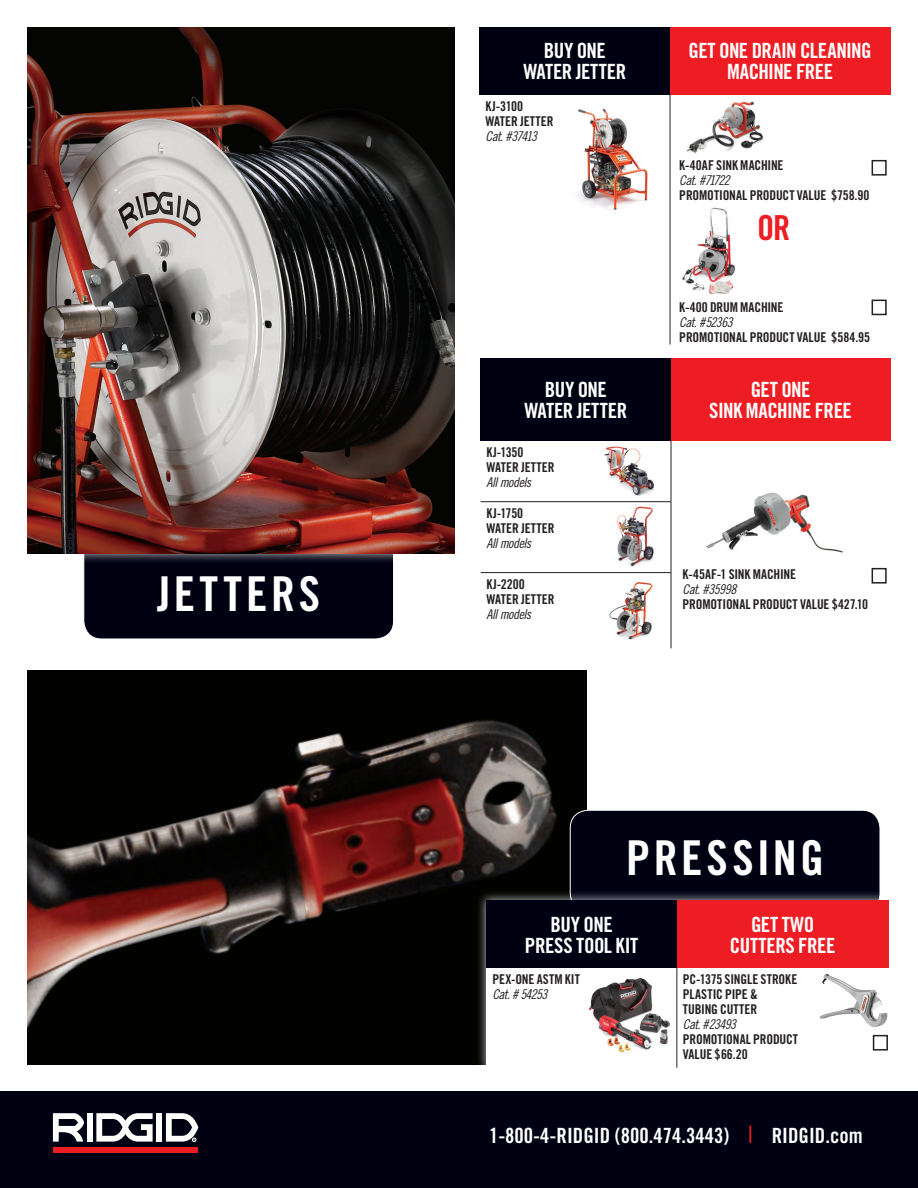
<style>
.page{position:relative;width:918px;height:1188px;background:#fff}
.page>*{position:absolute;margin:0;border:0;box-sizing:border-box;transform-origin:0 0}
.t1{font:48px "Trade Gothic Bold Cond Twenty";letter-spacing:.075em;color:#fff}
.t2{font:34.5px "Trade Gothic Bold Cond Twenty";color:#ee1d23}
.t3{font:21px/21px "Trade Gothic Bold Cond Twenty";letter-spacing:-.02em;color:#fff;text-align:center}
.t4{font:21px "Trade Gothic Bold Cond Twenty";color:#fff}
.t5{font:13.5px/15px "Trade Gothic Bold Cond Twenty";letter-spacing:-.005em;color:#231f20}
.t6{font:13.5px "Trade Gothic Cond Eighteen Obl";letter-spacing:-.045em;color:#231f20}
.t7{font:13.5px "Trade Gothic Cond Eighteen Obl";letter-spacing:-.08em;color:#231f20}
.t8{font:13.5px "Trade Gothic Cond Eighteen Obl";letter-spacing:-.07em;color:#231f20}
.s1{font-family:"Trade Gothic Cond Eighteen";font-size:24px;color:#ee1d23}
</style>
<div class="page">
<div style="left:84px;top:517px;width:310px;height:122px;background:#000012;border-radius:18px"></div>
<div style="left:83px;top:516px;width:311px;height:123px;border:1px solid #fff;border-radius:18px"></div>
<div style="left:0;top:1092px;width:918px;height:96px;background:#000012"></div>
<div style="left:17px;top:17px;width:447px;height:546px;background:#fff;opacity:.75"></div>
<img style="left:27px;top:27px;width:428px;height:527px">
<div style="left:480px;top:27px;width:190px;height:68px;background:#000012"></div>
<div style="left:670px;top:27px;width:220px;height:68px;background:#ee1d23"></div>
<hr style="left:670px;top:95px;width:1px;height:250px;background:#231f20">
<img style="left:578px;top:108px;width:70px;height:102px">
<div style="left:53px;top:1147px;width:144px;height:6px;background:#ee1d23"></div>
<div style="left:87px;top:1113px;width:6px;height:29px;background:#fff"></div>
<div style="left:156px;top:1113px;width:6px;height:29px;background:#fff"></div>
<svg style="left:53px;top:1113px;width:31px;height:29px"></svg>
<svg style="left:96px;top:1113px;width:57px;height:29px"></svg>
<svg style="left:166px;top:1113px;width:32px;height:29px"></svg>
<img style="left:686px;top:101px;width:78px;height:53px">
<div style="left:872px;top:160px;width:15px;height:16px;border:2px solid #231f20"></div>
<img style="left:682px;top:207px;width:53px;height:87px">
<div style="left:872px;top:300px;width:15px;height:15px;border:2px solid #231f20"></div>
<div style="left:481px;top:359px;width:190px;height:82px;background:#000012"></div>
<div style="left:671px;top:359px;width:219px;height:82px;background:#ee1d23"></div>
<hr style="left:671px;top:441px;width:1px;height:60px;background:#231f20">
<hr style="left:481px;top:501px;width:190px;height:1px;background:#231f20">
<hr style="left:671px;top:502px;width:1px;height:70px;background:#231f20">
<hr style="left:481px;top:572px;width:190px;height:1px;background:#231f20">
<hr style="left:671px;top:573px;width:1px;height:75px;background:#231f20">
<img style="left:609px;top:582px;width:44px;height:58px">
<img style="left:617px;top:506px;width:37px;height:61px">
<img style="left:604px;top:446px;width:50px;height:50px">
<img style="left:706px;top:492px;width:137px;height:61px">
<div style="left:872px;top:568px;width:15px;height:16px;border:2px solid #231f20"></div>
<img style="left:27px;top:671px;width:559px;height:394px">
<div style="left:570px;top:810px;width:310px;height:101px;background:#000012;border-radius:18px"></div>
<div style="left:570px;top:810px;width:310px;height:102px;border:1px solid #fff;border-radius:18px"></div>
<div style="left:477px;top:891px;width:421px;height:187px;background:#fff;opacity:.75"></div>
<div style="left:486px;top:900px;width:191px;height:68px;background:#000012"></div>
<div style="left:677px;top:900px;width:212px;height:68px;background:#ee1d23"></div>
<div style="left:486px;top:968px;width:191px;height:100px;background:#fff"></div>
<hr style="left:676px;top:968px;width:1px;height:100px;background:#231f20">
<img style="left:588px;top:978px;width:83px;height:75px">
<img style="left:820px;top:974px;width:37px;height:45px">
<div style="left:873px;top:1035px;width:15px;height:16px;border:2px solid #231f20"></div>
<h1 class="t1" style="left:157px;top:564px;width:164px">JETTERS</h1>
<h3 class="t3" style="left:523px;top:40px;width:104px">BUY ONE<br>WATER JETTER</h3>
<h3 class="t3" style="left:689px;top:40px;width:185px">GET ONE DRAIN CLEANING<br>MACHINE FREE</h3>
<p class="t5" style="left:486px;top:99px;width:69px">KJ-3100<br>WATER JETTER</p>
<p class="t7" style="left:486px;top:128px;width:53px">Cat. #37413</p>
<p class="t5" style="left:679px;top:158px;width:106px">K-40AF SINK MACHINE</p>
<p class="t8" style="left:679px;top:172px;width:52px">Cat. #71722</p>
<p class="t5" style="left:679px;top:188px;width:192px">PROMOTIONAL PRODUCT VALUE $758.90</p>
<h2 class="t2" style="left:757px;top:207px;width:35px">OR</h2>
<p class="t5" style="left:679px;top:300px;width:106px">K-400 DRUM MACHINE</p>
<p class="t6" style="left:679px;top:314px;width:55px">Cat. #52363</p>
<p class="t5" style="left:679px;top:330px;width:192px">PROMOTIONAL PRODUCT VALUE $584.95</p>
<h3 class="t3" style="left:524px;top:379px;width:104px">BUY ONE<br>WATER JETTER</h3>
<h3 class="t3" style="left:709px;top:379px;width:144px">GET ONE<br>SINK MACHINE FREE</h3>
<p class="t5" style="left:487px;top:445px;width:69px">KJ-1350<br>WATER JETTER</p>
<p class="t6" style="left:487px;top:474px;width:46px">All models</p>
<p class="t5" style="left:487px;top:506px;width:69px">KJ-1750<br>WATER JETTER</p>
<p class="t6" style="left:487px;top:535px;width:46px">All models</p>
<p class="t5" style="left:487px;top:576px;width:69px">KJ-2200<br>WATER JETTER</p>
<p class="t6" style="left:487px;top:606px;width:46px">All models</p>
<p class="t5" style="left:683px;top:566px;width:115px">K-45AF-1 SINK MACHINE</p>
<p class="t6" style="left:683px;top:581px;width:55px">Cat. #35998</p>
<p class="t5" style="left:683px;top:596px;width:187px">PROMOTIONAL PRODUCT VALUE $427.10</p>
<h1 class="t1" style="left:626px;top:828px;width:199px">PRESSING</h1>
<h3 class="t3" style="left:525px;top:914px;width:115px">BUY ONE<br>PRESS TOOL KIT</h3>
<h3 class="t3" style="left:730px;top:914px;width:107px">GET TWO<br>CUTTERS FREE</h3>
<p class="t5" style="left:492px;top:972px;width:89px">PEX-ONE ASTM KIT</p>
<p class="t6" style="left:492px;top:987px;width:57px">Cat. # 54253</p>
<p class="t5" style="left:683px;top:972px;width:116px">PC-1375 SINGLE STROKE<br>PLASTIC PIPE &amp;<br>TUBING CUTTER</p>
<p class="t6" style="left:683px;top:1017px;width:55px">Cat. #23493</p>
<p class="t5" style="left:683px;top:1032px;width:117px">PROMOTIONAL PRODUCT<br>VALUE $66.20</p>
<h3 class="t4" style="left:489px;top:1123px;width:375px">1-800-4-RIDGID (800.474.3443) <span class="s1">l</span> RIDGID.com</h3>
</div>
